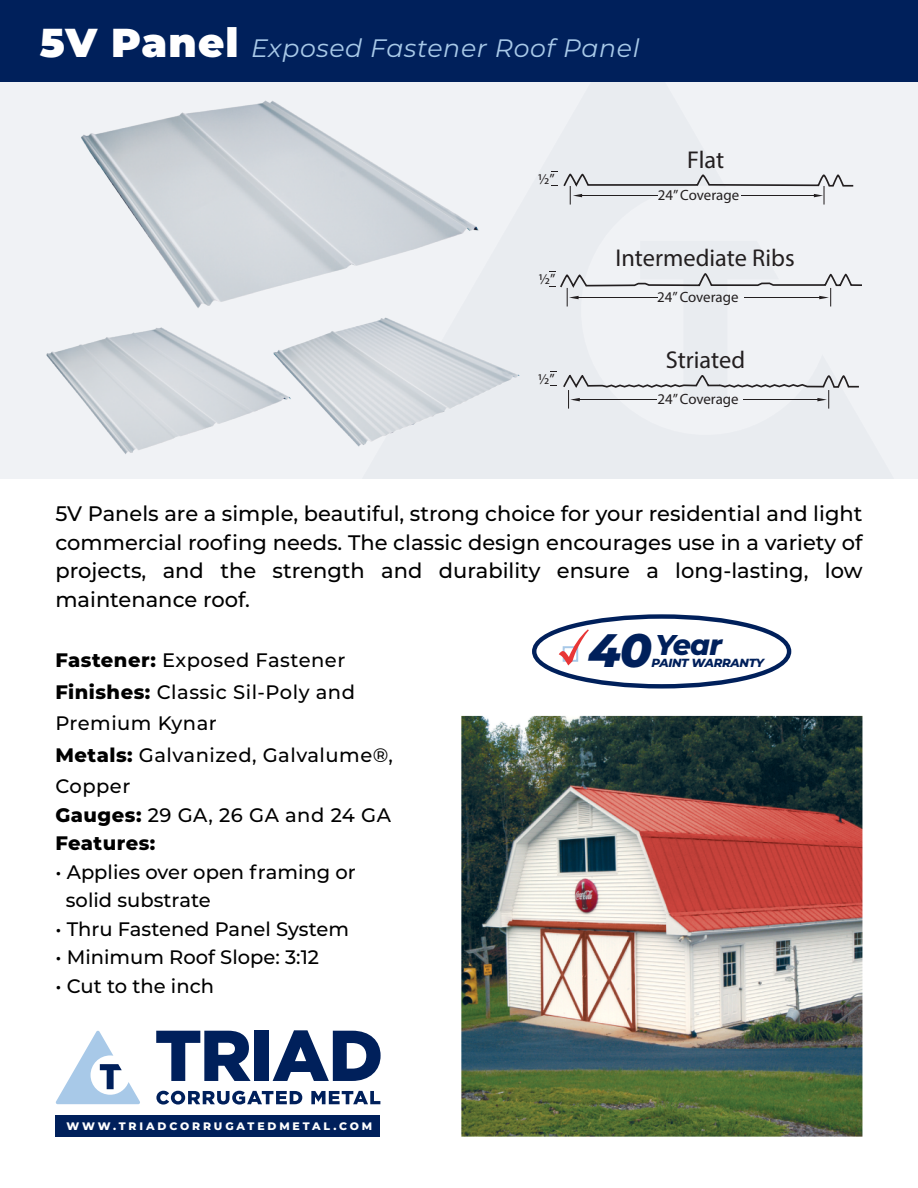
<style>
.page{position:relative;width:918px;height:1188px;background:#fff}
.page>*{position:absolute;margin:0;border:0;box-sizing:border-box;transform-origin:0 0}
.t1{font:italic 800 28.65px "Montserrat";color:#00205b}
.t2{font:italic 25.2px "Montserrat";letter-spacing:.025em;color:#a8c9e8}
.t3{font:24.3px "Myriad Pro";color:#231f20}
.t4{font:500 21px/28.5px "Montserrat";color:#000;text-align:justify}
.t5{font:500 19.5px/31.5px "Montserrat";letter-spacing:.025em;color:#000}
.t6{font:500 19.5px/28.5px "Montserrat";color:#000}
.t7{font:800 19.5px/28.5px "Montserrat";letter-spacing:.025em;color:#000}
.t8{font:14.85px "Myriad Pro";color:#231f20}
.t9{font:italic 800 11.7px "Montserrat";letter-spacing:-.025em;color:#00205b}
.t10{font:800 10.8px "Montserrat";letter-spacing:.265em;color:#fff}
.s1{font-weight:900;font-style:normal;font-size:40.35px;color:#fff}
.s2{font-size:46.8px}
.s3{font-weight:800}
.s4{font-weight:500}
</style>
<div class="page">
<div style="left:0;top:61px;width:918px;height:417px;background:#f0f2f5"></div>
<img style="left:323px;top:382px;width:233px;height:97px">
<img style="left:22px;top:353px;width:301px;height:126px">
<img style="left:48px;top:81px;width:480px;height:301px">
<div style="left:0;top:0;width:918px;height:81px;background:#00205b"></div>
<svg style="left:532px;top:614px;width:259px;height:75px"></svg>
<svg style="left:551px;top:171px;width:302px;height:34px"></svg>
<svg style="left:549px;top:271px;width:313px;height:138px"></svg>
<img style="left:461px;top:715px;width:401px;height:421px">
<div style="left:55px;top:1115px;width:325px;height:21px;background:#00205b"></div>
<svg style="left:156px;top:1031px;width:95px;height:50px"></svg>
<div style="left:255px;top:1031px;width:14px;height:50px;background:#00205b"></div>
<svg style="left:273px;top:1030px;width:108px;height:51px"></svg>
<svg style="left:156px;top:1091px;width:146px;height:14px"></svg>
<svg style="left:311px;top:1091px;width:69px;height:13px"></svg>
<svg style="left:55px;top:1030px;width:85px;height:74px"></svg>
<p class="t2" style="left:40px;top:31px;width:601px"><span class="s1">5V Panel</span> Exposed Fastener Roof Panel</p>
<p class="t8" style="left:538px;top:170px;width:18px">½”</p>
<p class="t3" style="left:687px;top:145px;width:38px">Flat</p>
<p class="t8" style="left:658px;top:186px;width:83px">24”Coverage</p>
<p class="t8" style="left:539px;top:270px;width:18px">½”</p>
<p class="t8" style="left:538px;top:370px;width:18px">½”</p>
<p class="t3" style="left:615px;top:242px;width:181px">Intermediate Ribs</p>
<p class="t8" style="left:657px;top:288px;width:83px">24”Coverage</p>
<p class="t3" style="left:666px;top:344px;width:81px">Striated</p>
<p class="t8" style="left:657px;top:390px;width:83px">24”Coverage</p>
<p class="t4" style="left:55px;top:499px;width:809px">5V Panels are a simple, beautiful, strong choice for your residential and light commercial roofing needs. The classic design encourages use in a variety of projects, and the strength and durability ensure a long-lasting, low maintenance roof.</p>
<h1 class="t1" style="left:588px;top:624px;width:135px"><span class="s2">40</span>Year</h1>
<p class="t5" style="left:55px;top:644px;width:339px"><span class="s3">Fastener:</span> Exposed Fastener<br><span class="s3">Finishes:</span> Classic Sil-Poly and<br>Premium Kynar<br><span class="s3">Metals:</span> Galvanized, Galvalume®,<br>Copper</p>
<p class="t7" style="left:55px;top:799px;width:337px">Gauges: <span class="s4">29 GA, 26 GA and 24 GA<br></span>Features:</p>
<p class="t6" style="left:66px;top:857px;width:292px;text-indent:-10px">• Applies over open framing or solid substrate</p>
<p class="t6" style="left:55px;top:914px;width:295px">• Thru Fastened Panel System</p>
<p class="t6" style="left:55px;top:942px;width:265px">• Minimum Roof Slope: 3:12</p>
<p class="t6" style="left:55px;top:971px;width:160px">• Cut to the inch</p>
<p class="t9" style="left:652px;top:655px;width:114px">PAINT WARRANTY</p>
<p class="t10" style="left:67px;top:1119px;width:307px">WWW.TRIADCORRUGATEDMETAL.COM</p>
</div>
